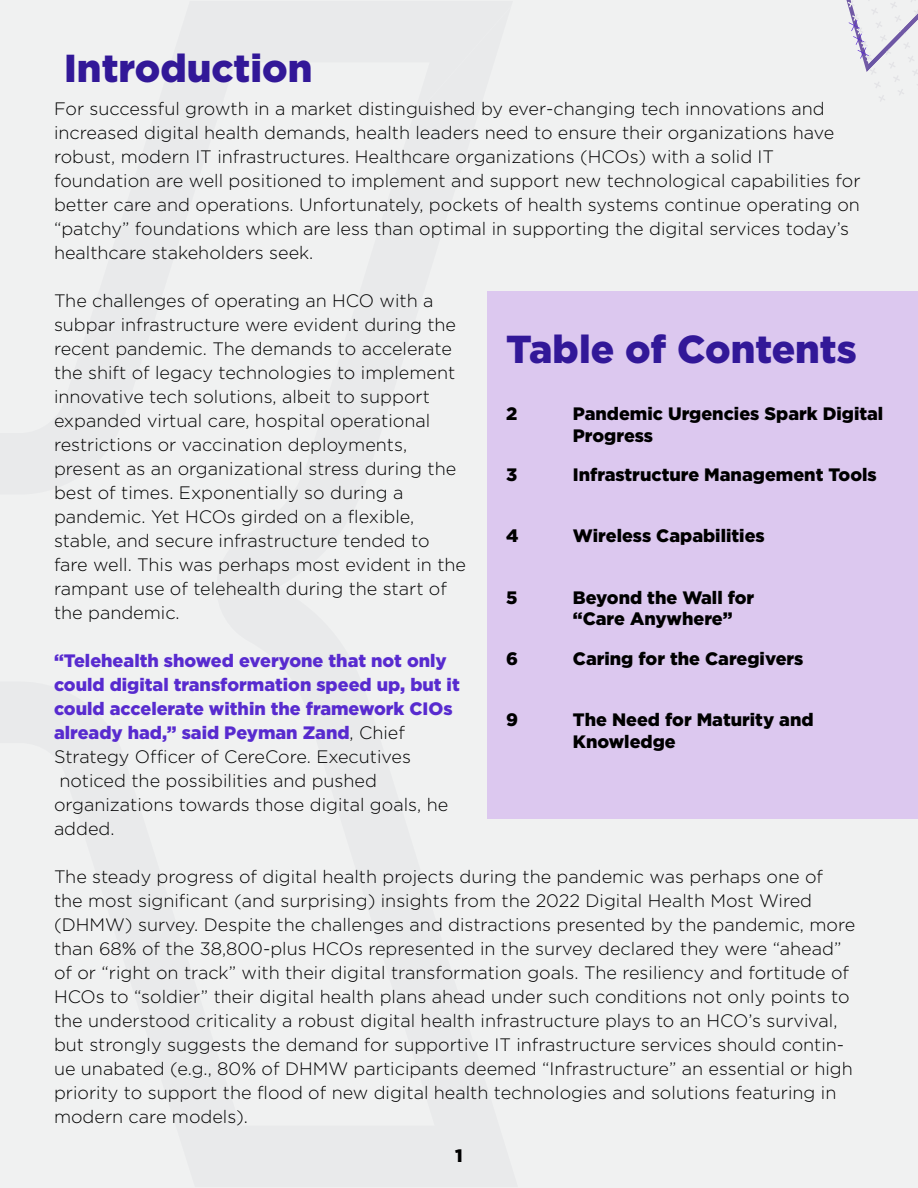
<style>
.page{position:relative;width:918px;height:1188px;background:#f0f1f1}
.page>*{position:absolute;margin:0;border:0;box-sizing:border-box;transform-origin:0 0}
.t1{font:900 39px "Gotham";color:#321898}
.t2{font:300 18px/24px "Gotham";color:#000}
.t3{font:900 18px/24px "Gotham";color:#582bcf}
.t4{font:900 18px/21.6px "Gotham";color:#000}
.s1{font-weight:300;color:#000}
</style>
<div class="page">
<svg style="left:846px;top:0;width:72px;height:101px"></svg>
<div style="left:488px;top:292px;width:430px;height:527px;background:#dcc8ef"></div>
<h1 class="t1" style="left:64px;top:46px;width:250px">Introduction</h1>
<p class="t2" style="left:54px;top:96px;width:808px">For successful growth in a market distinguished by ever-changing tech innovations and increased digital health demands, health leaders need to ensure their organizations have robust, modern IT infrastructures. Healthcare organizations (HCOs) with a solid IT foundation are well positioned to implement and support new technological capabilities for better care and operations. Unfortunately, pockets of health systems continue operating on “patchy” foundations which are less than optimal in supporting the digital services today’s healthcare stakeholders seek.</p>
<p class="t2" style="left:54px;top:288px;width:414px">The challenges of operating an HCO with a subpar infrastructure were evident during the recent pandemic. The demands to accelerate the shift of legacy technologies to implement innovative tech solutions, albeit to support expanded virtual care, hospital operational restrictions or vaccination deployments, present as an organizational stress during the best of times. Exponentially so during a pandemic. Yet HCOs girded on a flexible, stable, and secure infrastructure tended to fare well. This was perhaps most evident in the rampant use of telehealth during the start of the pandemic.</p>
<p class="t3" style="left:54px;top:648px;width:407px">“Telehealth showed everyone that not only could digital transformation speed up, but it could accelerate within the framework CIOs already had,” said Peyman Zand<span class="s1">, Chief Strategy Officer of CereCore. Executives noticed the possibilities and pushed organizations towards those digital goals, he added.</span></p>
<p class="t2" style="left:54px;top:864px;width:803px">The steady progress of digital health projects during the pandemic was perhaps one of the most significant (and surprising) insights from the 2022 Digital Health Most Wired (DHMW) survey. Despite the challenges and distractions presented by the pandemic, more than 68% of the 38,800-plus HCOs represented in the survey declared they were “ahead” of or “right on track” with their digital transformation goals. The resiliency and fortitude of HCOs to “soldier” their digital health plans ahead under such conditions not only points to the understood criticality a robust digital health infrastructure plays to an HCO’s survival, but strongly suggests the demand for supportive IT infrastructure services should contin&shy;ue unabated (e.g., 80% of DHMW participants deemed “Infrastructure” an essential or high priority to support the flood of new digital health technologies and solutions featuring in modern care models).</p>
<p class="t4" style="left:455px;top:1144px;width:9px">1</p>
<h1 class="t1" style="left:506px;top:326px;width:352px">Table of Contents</h1>
<p class="t4" style="left:573px;top:402px;width:312px">Pandemic Urgencies Spark Digital<br>Progress</p>
<p class="t4" style="left:506px;top:402px;width:13px">2</p>
<p class="t4" style="left:573px;top:464px;width:306px">Infrastructure Management Tools</p>
<p class="t4" style="left:506px;top:464px;width:13px">3</p>
<p class="t4" style="left:573px;top:525px;width:193px">Wireless Capabilities</p>
<p class="t4" style="left:506px;top:525px;width:14px">4</p>
<p class="t4" style="left:573px;top:586px;width:183px">Beyond the Wall for “Care Anywhere”</p>
<p class="t4" style="left:506px;top:586px;width:13px">5</p>
<p class="t4" style="left:573px;top:647px;width:232px">Caring for the Caregivers</p>
<p class="t4" style="left:506px;top:647px;width:13px">6</p>
<p class="t4" style="left:573px;top:708px;width:242px">The Need for Maturity and<br>Knowledge</p>
<p class="t4" style="left:506px;top:708px;width:13px">9</p>
</div>
